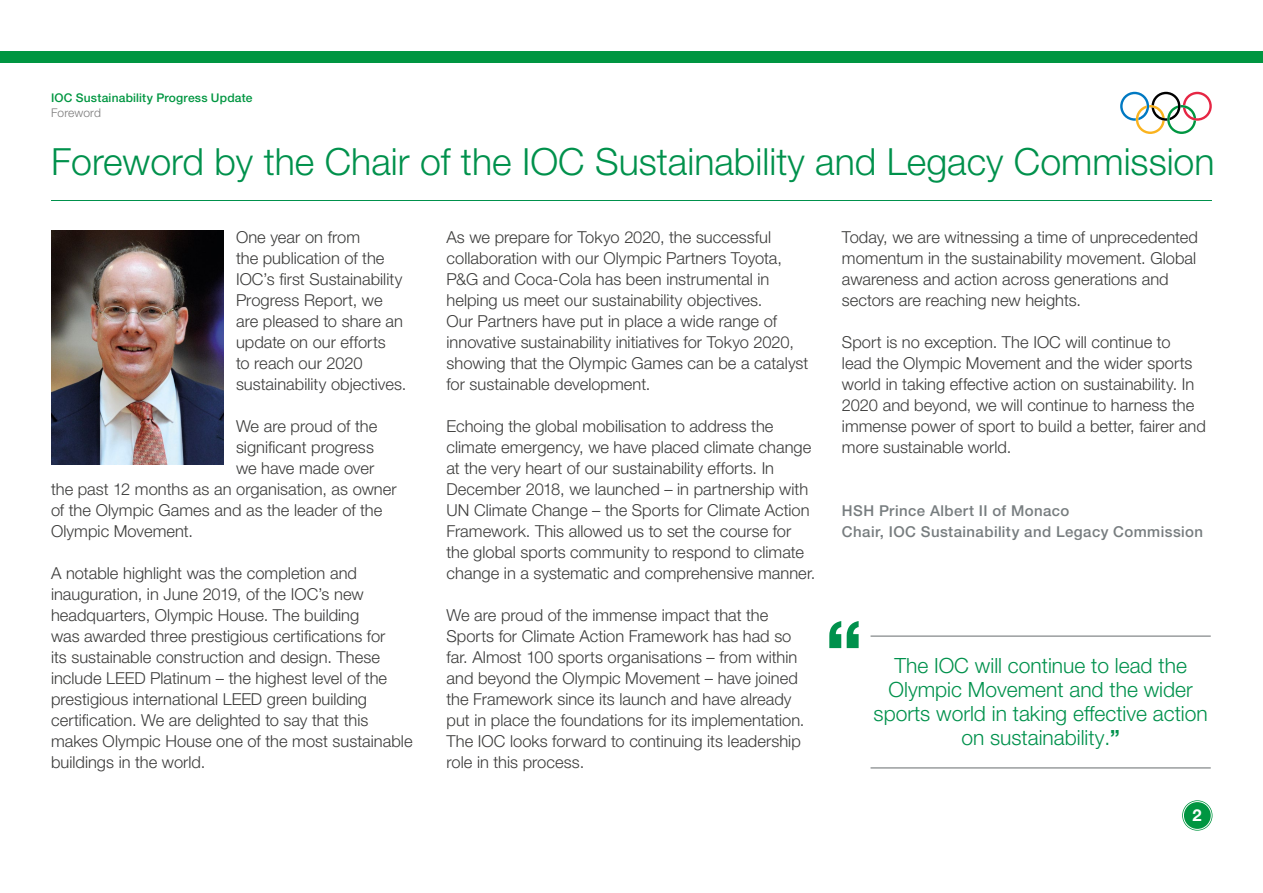
<style>
.page{position:relative;width:1263px;height:893px;background:#fff}
.page>*{position:absolute;margin:0;border:0;box-sizing:border-box;transform-origin:0 0}
.t1{font:800 75.15px "Helvetica Neue LT Pro";color:#00914c}
.t2{font:300 37.5px "Helvetica Neue LT Pro";color:#00914c}
.t3{font:300 21px/24px "Helvetica Neue LT Pro";color:#00914c;text-align:center}
.t4{font:300 16.5px/21px "Helvetica Neue LT Pro";color:#3c3c3b}
.t5{font:700 16.5px "Helvetica Neue LT Pro";color:#fff}
.t6{font:500 15px/21px "Helvetica Neue LT Pro";letter-spacing:.03em;color:#777d7f}
.t7{font:500 12px "Helvetica Neue LT Pro";letter-spacing:.015em;color:#009641}
.t8{font:300 12px "Helvetica Neue LT Pro";letter-spacing:.005em;color:#7c7b7b}
.s1{font-weight:700}
</style>
<div class="page">
<img style="left:51px;top:231px;width:172px;height:234px">
<hr style="left:870px;top:636px;width:341px;height:1px;background:#676c6e">
<hr style="left:870px;top:767px;width:341px;height:1px;background:#676c6e">
<div style="left:0;top:51px;width:1263px;height:11px;background:#009641"></div>
<svg style="left:1120px;top:92px;width:92px;height:42px"></svg>
<svg style="left:1182px;top:800px;width:30px;height:31px"></svg>
<div style="left:1181px;top:799px;width:33px;height:33px;border:1px solid #fff;border-radius:50%"></div>
<div style="left:1183px;top:801px;width:28px;height:29px;border:1px solid #fff;border-radius:50%"></div>
<hr style="left:51px;top:200px;width:1161px;height:1px;background:#00914c">
<p class="t7" style="left:51px;top:90px;width:203px">IOC Sustainability Progress Update</p>
<p class="t8" style="left:51px;top:105px;width:51px">Foreword</p>
<h2 class="t2" style="left:51px;top:139px;width:1165px">Foreword by the Chair of the IOC Sustainability and Legacy Commission</h2>
<p class="t4" style="left:236px;top:226px;width:172px">One year on from<br>the publication of the<br>IOC’s first Sustainability<br>Progress Report, we are pleased to share an update on our efforts<br>to reach our 2020 sustainability objectives.</p>
<p class="t4" style="left:236px;top:415px;width:143px">We are proud of the</p>
<p class="t4" style="left:236px;top:436px;width:139px">significant progress</p>
<p class="t4" style="left:236px;top:457px;width:140px">we have made over</p>
<p class="t4" style="left:51px;top:478px;width:347px">the past 12 months as an organisation, as owner</p>
<p class="t4" style="left:51px;top:499px;width:333px">of the Olympic Games and as the leader of the</p>
<p class="t4" style="left:51px;top:520px;width:144px">Olympic Movement.</p>
<p class="t4" style="left:51px;top:562px;width:363px">A notable highlight was the completion and inauguration, in June 2019, of the IOC’s new headquarters, Olympic House. The building<br>was awarded three prestigious certifications for<br>its sustainable construction and design. These include LEED Platinum – the highest level of the prestigious international LEED green building certification. We are delighted to say that this makes Olympic House one of the most sustainable buildings in the world.</p>
<p class="t4" style="left:446px;top:226px;width:363px">As we prepare for Tokyo 2020, the successful collaboration with our Olympic Partners Toyota, P&amp;G and Coca-Cola has been instrumental in helping us meet our sustainability objectives.<br>Our Partners have put in place a wide range of innovative sustainability initiatives for Tokyo 2020, showing that the Olympic Games can be a catalyst for sustainable development.</p>
<p class="t4" style="left:446px;top:415px;width:370px">Echoing the global mobilisation to address the climate emergency, we have placed climate change at the very heart of our sustainability efforts. In December 2018, we launched – in partnership with UN Climate Change – the Sports for Climate Action Framework. This allowed us to set the course for the global sports community to respond to climate change in a systematic and comprehensive manner.</p>
<p class="t4" style="left:446px;top:604px;width:359px">We are proud of the immense impact that the Sports for Climate Action Framework has had so far. Almost 100 sports organisations – from within and beyond the Olympic Movement – have joined the Framework since its launch and have already put in place the foundations for its implementation.<br>The IOC looks forward to continuing its leadership role in this process.</p>
<p class="t4" style="left:842px;top:226px;width:357px">Today, we are witnessing a time of unprecedented momentum in the sustainability movement. Global awareness and action across generations and sectors are reaching new heights.</p>
<p class="t4" style="left:842px;top:331px;width:365px">Sport is no exception. The IOC will continue to<br>lead the Olympic Movement and the wider sports world in taking effective action on sustainability. In 2020 and beyond, we will continue to harness the immense power of sport to build a better, fairer and more sustainable world.</p>
<p class="t6" style="left:842px;top:500px;width:363px">HSH Prince Albert II of Monaco<br>Chair, IOC Sustainability and Legacy Commission</p>
<h1 class="t1" style="left:825px;top:603px;width:39px">“</h1>
<p class="t3" style="left:873px;top:653px;width:336px">The IOC will continue to lead the<br>Olympic Movement and the wider sports world in taking effective action on sustainability.<span class="s1">”</span></p>
<p class="t5" style="left:1192px;top:805px;width:11px">2</p>
</div>
